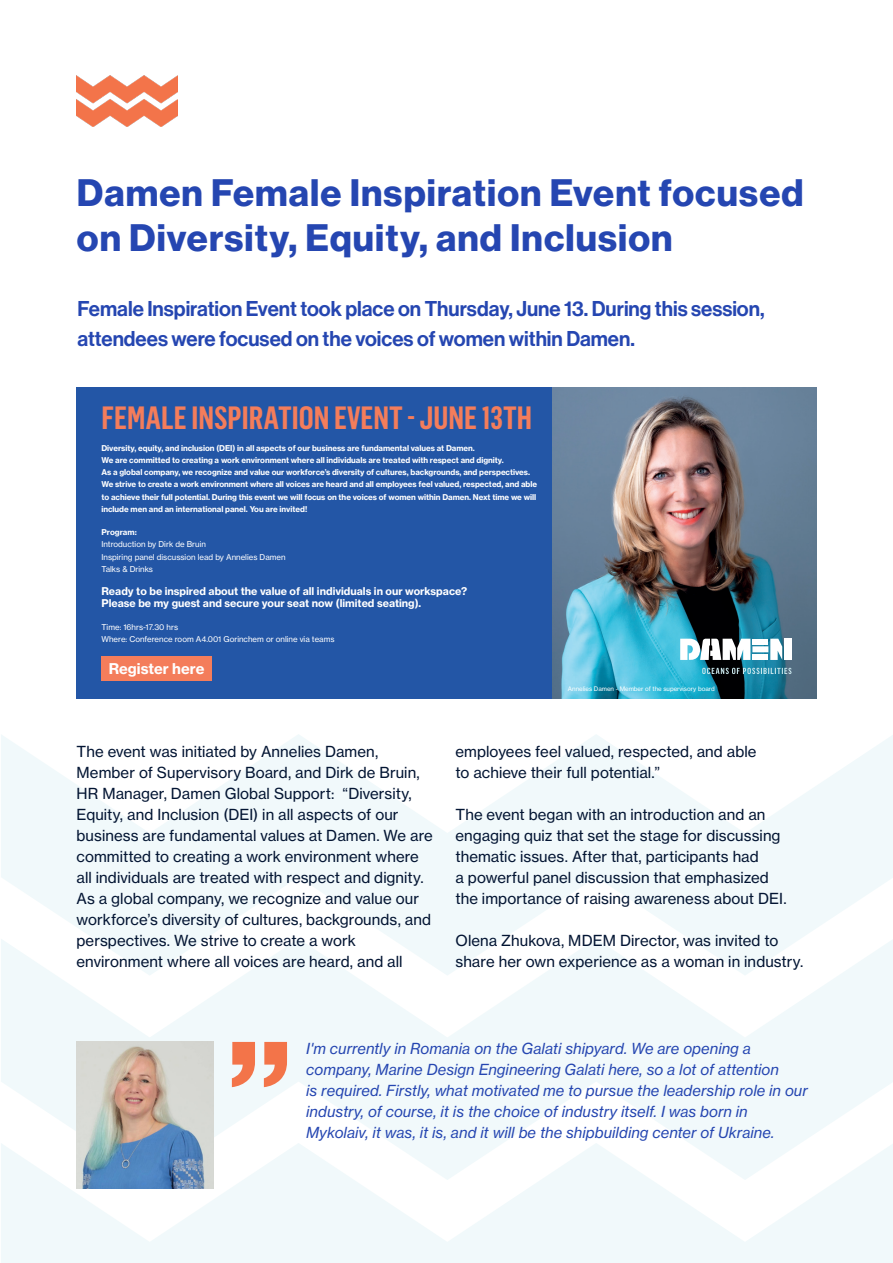
<style>
.page{position:relative;width:893px;height:1263px;background:#fff}
.page>*{position:absolute;margin:0;border:0;box-sizing:border-box;transform-origin:0 0}
.t1{font:37.5px/45px "N Haas Grotesk DS Pro 75 Bd";letter-spacing:.03em;color:#2546b1}
.t2{font:600 31.65px "Flama Cond";color:#f47d5b}
.t3{font:21px/30px "N Haas Grotesk DS Pro 65 Md";color:#2546b1}
.t4{font:15px/21px "N Haas Grotesk TX Pro 55 Rg";letter-spacing:.005em;color:#031533}
.t5{font:15px/21px "N Haas Grotesk TX Pro 56 It";letter-spacing:.005em;color:#2546b1}
.t6{font:14.7px "N Haas Grotesk TX Pro 75 Bd";color:#fff}
.t7{font:10.5px/12.3px "N Haas Grotesk TX Pro 75 Bd";color:#fff}
.t8{font:7.95px/12.3px "N Haas Grotesk TX Pro 75 Bd";letter-spacing:-.005em;color:#fff}
.t9{font:7.95px/12.3px "N Haas Grotesk TX Pro 55 Rg";color:#fff}
.t10{font:6.15px "N Haas Grotesk TX Pro 55 Rg";color:#fff}
</style>
<div class="page">
<svg style="left:1px;top:734px;width:892px;height:529px;fill:#f1f9fb"></svg>
<img style="left:77px;top:76px;width:101px;height:51px">
<img style="left:552px;top:388px;width:264px;height:311px">
<div style="left:77px;top:388px;width:475px;height:311px;background:#2356a6"></div>
<svg style="left:770px;top:639px;width:12px;height:21px"></svg>
<svg style="left:680px;top:639px;width:70px;height:22px"></svg>
<div style="left:752px;top:639px;width:16px;height:6px;background:#fff"></div>
<div style="left:752px;top:646px;width:16px;height:6px;background:#fff"></div>
<div style="left:752px;top:654px;width:16px;height:6px;background:#fff"></div>
<div style="left:784px;top:639px;width:7px;height:21px;background:#fff"></div>
<svg style="left:702px;top:668px;width:89px;height:6px"></svg>
<div style="left:101px;top:656px;width:111px;height:25px;background:#f47d5b"></div>
<svg style="left:232px;top:1042px;width:55px;height:45px"></svg>
<img style="left:77px;top:1042px;width:137px;height:146px">
<h1 class="t1" style="left:77px;top:171px;width:728px">Damen Female Inspiration Event focused on Diversity, Equity, and Inclusion</h1>
<h3 class="t3" style="left:78px;top:294px;width:688px">Female Inspiration Event took place on Thursday, June 13. During this session, attendees were focused on the voices of women within Damen.</h3>
<h2 class="t2" style="left:101px;top:396px;width:432px">FEMALE INSPIRATION EVENT - JUNE 13TH</h2>
<p class="t8" style="left:101px;top:441px;width:437px">Diversity, equity, and inclusion (DEI) in all aspects of our business are fundamental values at Damen.<br>We are committed to creating a work environment where all individuals are treated with respect and dignity.<br>As a global company, we recognize and value our workforce’s diversity of cultures, backgrounds, and perspectives.<br>We strive to create a work environment where all voices are heard and all employees feel valued, respected, and able to achieve their full potential. During this event we will focus on the voices of women within Damen. Next time we will include men and an international panel. You are invited!</p>
<p class="t8" style="left:101px;top:526px;width:37px">Program:</p>
<p class="t9" style="left:101px;top:538px;width:186px">Introduction by Dirk de Bruin<br>Inspiring panel discussion lead by Annelies Damen<br>Talks &amp; Drinks</p>
<p class="t7" style="left:101px;top:585px;width:367px">Ready to be inspired about the value of all individuals in our workspace?<br>Please be my guest and secure your seat now (limited seating).</p>
<p class="t9" style="left:101px;top:621px;width:235px">Time: 16hrs-17.30 hrs<br>Where: Conference room A4.001 Gorinchem or online via teams</p>
<p class="t6" style="left:109px;top:660px;width:97px">Register here</p>
<p class="t10" style="left:568px;top:684px;width:148px">Annelies Damen - Member of the supervisory board</p>
<p class="t4" style="left:77px;top:741px;width:358px">The event was initiated by Annelies Damen, Member of Supervisory Board, and Dirk de Bruin, HR Manager, Damen Global Support: “Diversity, Equity, and Inclusion (DEI) in all aspects of our business are fundamental values at Damen. We are committed to creating a work environment where all individuals are treated with respect and dignity.<br>As a global company, we recognize and value our workforce’s diversity of cultures, backgrounds, and perspectives. We strive to create a work environment where all voices are heard, and all</p>
<p class="t4" style="left:455px;top:741px;width:303px">employees feel valued, respected, and able to achieve their full potential.”</p>
<p class="t4" style="left:455px;top:804px;width:333px">The event began with an introduction and an engaging quiz that set the stage for discussing thematic issues. After that, participants had<br>a powerful panel discussion that emphasized the importance of raising awareness about DEI.</p>
<p class="t4" style="left:455px;top:930px;width:349px">Olena Zhukova, MDEM Director, was invited to share her own experience as a woman in industry.</p>
<p class="t5" style="left:306px;top:1038px;width:503px">I'm currently in Romania on the Galati shipyard. We are opening a company, Marine Design Engineering Galati here, so a lot of attention<br>is required. Firstly, what motivated me to pursue the leadership role in our industry, of course, it is the choice of industry itself. I was born in Mykolaiv, it was, it is, and it will be the shipbuilding center of Ukraine.</p>
</div>
